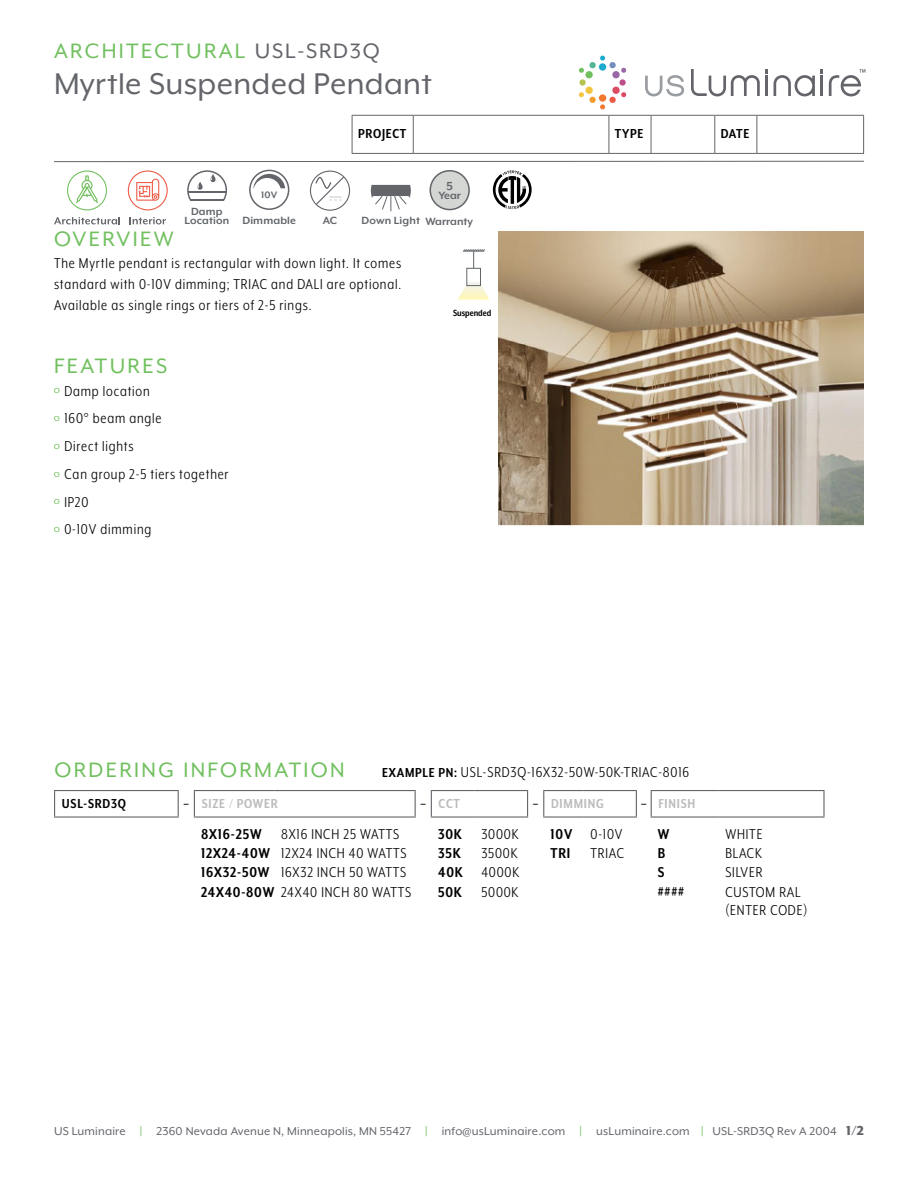
<style>
.page{position:relative;width:918px;height:1188px;background:#fff}
.page>*{position:absolute;margin:0;border:0;box-sizing:border-box;transform-origin:0 0}
.t1{font:34.5px "Mr Eaves XL Mod OT";letter-spacing:.01em;color:#63656a}
.t2{font:24px "Mr Eaves XL Mod OT";letter-spacing:.1em;color:#71c05f}
.t3{font:16.5px/27.8px "Mr Eaves XL Mod Nar OT";letter-spacing:.05em;color:#000}
.t4{font:700 16.5px "Mr Eaves XL Mod Nar OT";color:#000}
.t5{font:700 15px "Mr Eaves XL Mod Nar OT";letter-spacing:.05em;color:#bbbcbb}
.t6{font:700 15px "Mr Eaves XL Mod Nar OT";letter-spacing:.05em;color:#000}
.t7{font:700 13.5px "Mr Eaves XL Mod OT";color:#63656a}
.t8{font:13.2px "Mr Eaves XL Mod OT";letter-spacing:.015em;color:#63656a}
.t9{font:700 12.15px "Mr Eaves XL Mod OT";color:#63656a}
.t10{font:700 12.15px "Mr Eaves XL Mod OT";letter-spacing:-.055em;color:#61666a}
.t11{font:700 12px/9.8px "Mr Eaves XL Mod OT";letter-spacing:.01em;color:#61666a}
.t12{font:700 12px "Mr Eaves XL Mod OT";color:#63656a}
.t13{font:700 10.8px "Mr Eaves XL Mod OT";color:#61666a}
.t14{font:700 10.35px "Mr Eaves XL Mod Nar OT";color:#000}
.s1{color:#63656a}
.s2{font-size:12.15px}
.s3{font-family:"Mr Eaves XL Mod OT";font-size:10.5px;color:#71c05f}
.s4{font-weight:700;font-size:15px}
.s5{color:#000}
.s6{font-weight:700}
.s7{font-weight:800;color:#71c05f}
.s8{font-weight:800;font-size:15px}
</style>
<div class="page">
<svg style="left:579px;top:79px;width:7px;height:7px"></svg>
<svg style="left:619px;top:79px;width:7px;height:7px"></svg>
<svg style="left:579px;top:86px;width:48px;height:23px"></svg>
<svg style="left:579px;top:56px;width:48px;height:23px"></svg>
<svg style="left:645px;top:75px;width:39px;height:21px"></svg>
<svg style="left:774px;top:75px;width:41px;height:21px"></svg>
<hr style="left:821px;top:76px;width:2px;height:20px;background:#63656a">
<svg style="left:691px;top:69px;width:77px;height:27px"></svg>
<svg style="left:829px;top:69px;width:36px;height:27px"></svg>
<hr style="left:54px;top:161px;width:810px;height:1px;background:#63656a">
<svg style="left:67px;top:170px;width:40px;height:40px"></svg>
<svg style="left:54px;top:217px;width:66px;height:7px"></svg>
<svg style="left:130px;top:217px;width:36px;height:7px"></svg>
<svg style="left:128px;top:170px;width:40px;height:40px"></svg>
<svg style="left:430px;top:170px;width:40px;height:40px"></svg>
<div style="left:431px;top:172px;width:37px;height:37px;background:#d4d6d4;border-radius:50%"></div>
<svg style="left:54px;top:791px;width:1px;height:25px"></svg>
<hr style="left:54px;top:790px;width:125px;height:1px;background:#63656a">
<hr style="left:54px;top:816px;width:125px;height:2px;background:#63656a">
<svg style="left:178px;top:791px;width:1px;height:25px"></svg>
<svg style="left:194px;top:791px;width:1px;height:25px"></svg>
<hr style="left:194px;top:790px;width:80px;height:1px;background:#63656a">
<hr style="left:274px;top:790px;width:142px;height:1px;background:#63656a">
<hr style="left:194px;top:816px;width:80px;height:2px;background:#63656a">
<hr style="left:274px;top:816px;width:142px;height:2px;background:#63656a">
<svg style="left:415px;top:791px;width:1px;height:25px"></svg>
<svg style="left:431px;top:791px;width:1px;height:25px"></svg>
<hr style="left:431px;top:790px;width:44px;height:1px;background:#63656a">
<hr style="left:475px;top:790px;width:53px;height:1px;background:#63656a">
<hr style="left:431px;top:816px;width:44px;height:2px;background:#63656a">
<hr style="left:475px;top:816px;width:53px;height:2px;background:#63656a">
<svg style="left:527px;top:791px;width:1px;height:25px"></svg>
<svg style="left:543px;top:791px;width:1px;height:25px"></svg>
<hr style="left:543px;top:790px;width:41px;height:1px;background:#63656a">
<hr style="left:584px;top:790px;width:53px;height:1px;background:#63656a">
<hr style="left:543px;top:816px;width:41px;height:2px;background:#63656a">
<hr style="left:651px;top:790px;width:68px;height:1px;background:#63656a">
<hr style="left:719px;top:790px;width:106px;height:1px;background:#63656a">
<hr style="left:823px;top:791px;width:2px;height:25px;background:#63656a">
<hr style="left:584px;top:816px;width:53px;height:2px;background:#63656a">
<hr style="left:651px;top:816px;width:68px;height:2px;background:#63656a">
<hr style="left:719px;top:816px;width:106px;height:2px;background:#63656a">
<svg style="left:636px;top:791px;width:1px;height:25px"></svg>
<svg style="left:651px;top:791px;width:1px;height:25px"></svg>
<svg style="left:371px;top:185px;width:40px;height:26px"></svg>
<svg style="left:187px;top:170px;width:40px;height:31px"></svg>
<hr style="left:190px;top:199px;width:34px;height:2px;background:#63656a">
<svg style="left:493px;top:170px;width:39px;height:39px"></svg>
<svg style="left:310px;top:171px;width:40px;height:40px"></svg>
<svg style="left:249px;top:170px;width:40px;height:40px"></svg>
<hr style="left:352px;top:115px;width:61px;height:1px;background:#63656a">
<hr style="left:352px;top:116px;width:1px;height:37px;background:#63656a">
<hr style="left:413px;top:115px;width:196px;height:1px;background:#63656a">
<hr style="left:413px;top:116px;width:1px;height:37px;background:#63656a">
<hr style="left:609px;top:115px;width:42px;height:1px;background:#63656a">
<hr style="left:609px;top:116px;width:1px;height:37px;background:#63656a">
<hr style="left:651px;top:115px;width:64px;height:1px;background:#63656a">
<hr style="left:651px;top:116px;width:1px;height:37px;background:#63656a">
<hr style="left:715px;top:115px;width:42px;height:1px;background:#63656a">
<hr style="left:714px;top:116px;width:1px;height:37px;background:#63656a">
<hr style="left:757px;top:115px;width:107px;height:1px;background:#63656a">
<hr style="left:757px;top:116px;width:1px;height:37px;background:#63656a">
<hr style="left:863px;top:116px;width:1px;height:37px;background:#63656a">
<hr style="left:352px;top:153px;width:61px;height:1px;background:#63656a">
<hr style="left:413px;top:153px;width:196px;height:1px;background:#63656a">
<hr style="left:609px;top:153px;width:42px;height:1px;background:#63656a">
<hr style="left:651px;top:153px;width:64px;height:1px;background:#63656a">
<hr style="left:715px;top:153px;width:42px;height:1px;background:#63656a">
<hr style="left:757px;top:153px;width:107px;height:1px;background:#63656a">
<svg style="left:458px;top:282px;width:31px;height:18px"></svg>
<div style="left:467px;top:268px;width:14px;height:18px;border:1px solid #61666a"></div>
<svg style="left:463px;top:249px;width:22px;height:19px"></svg>
<img style="left:499px;top:231px;width:365px;height:295px">
<h2 class="t2" style="left:54px;top:37px;width:327px">ARCHITECTURAL <span class="s1">USL-SRD3Q</span></h2>
<h1 class="t1" style="left:54px;top:65px;width:379px">Myrtle Suspended Pendant</h1>
<p class="t13" style="left:261px;top:188px;width:18px">10V</p>
<p class="t11" style="left:184px;top:206px;width:113px;text-indent:7px">Damp<br>Location <span class="s2">Dimmable</span></p>
<p class="t12" style="left:323px;top:214px;width:16px">AC</p>
<p class="t10" style="left:171px;top:214px;width:66px">Non-Dimming</p>
<p class="t6" style="left:358px;top:126px;width:50px">PROJECT</p>
<p class="t6" style="left:615px;top:126px;width:30px">TYPE</p>
<p class="t6" style="left:721px;top:126px;width:30px">DATE</p>
<p class="t7" style="left:446px;top:179px;width:8px">5</p>
<p class="t9" style="left:438px;top:189px;width:24px">Year</p>
<p class="t11" style="left:362px;top:216px;width:60px">Down Light</p>
<p class="t9" style="left:425px;top:214px;width:49px">Warranty</p>
<h2 class="t2" style="left:54px;top:226px;width:121px">OVERVIEW</h2>
<p class="t3" style="left:54px;top:253px;width:349px;line-height:21px;text-align:justify">The Myrtle pendant is rectangular with down light. It comes standard with 0-10V dimming; TRIAC and DALI are optional.<br>Available as single rings or tiers of 2-5 rings.</p>
<h2 class="t2" style="left:54px;top:353px;width:115px">FEATURES</h2>
<p class="t3" style="left:54px;top:377px;width:176px"><span class="s3">Ă</span> Damp location<br><span class="s3">Ă</span> 160° beam angle<br><span class="s3">Ă</span> Direct lights<br><span class="s3">Ă</span> Can group 2-5 tiers together<br><span class="s3">Ă</span> IP20<br><span class="s3">Ă</span> 0-10V dimming</p>
<p class="t14" style="left:453px;top:308px;width:40px">Suspended</p>
<h2 class="t2" style="left:55px;top:757px;width:292px">ORDERING INFORMATION</h2>
<p class="t3" style="left:382px;top:758px;width:308px"><span class="s4">EXAMPLE PN:</span> USL-SRD3Q-16X32-50W-50K-TRIAC-8016</p>
<p class="t6" style="left:62px;top:796px;width:66px">USL-SRD3Q</p>
<p class="t5" style="left:184px;top:796px;width:95px"><span class="s5">–</span> SIZE / POWER</p>
<p class="t5" style="left:421px;top:796px;width:41px"><span class="s5">–</span> CCT</p>
<p class="t5" style="left:533px;top:796px;width:72px"><span class="s5">–</span> DIMMING</p>
<p class="t5" style="left:641px;top:796px;width:56px"><span class="s5">–</span> FINISH</p>
<p class="t3" style="left:201px;top:820px;width:199px"><span class="s6">8X16-25W</span> 8X16 INCH 25 WATTS</p>
<p class="t3" style="left:438px;top:820px;width:82px"><span class="s6">30K</span> 3000K</p>
<p class="t3" style="left:551px;top:820px;width:73px"><span class="s6">10V</span> 0-10V</p>
<p class="t4" style="left:658px;top:825px;width:13px">W</p>
<p class="t3" style="left:725px;top:820px;width:39px">WHITE</p>
<p class="t3" style="left:201px;top:839px;width:207px"><span class="s6">12X24-40W</span> 12X24 INCH 40 WATTS</p>
<p class="t3" style="left:438px;top:839px;width:81px"><span class="s6">35K</span> 3500K</p>
<p class="t3" style="left:551px;top:839px;width:75px"><span class="s6">TRI</span> TRIAC</p>
<p class="t4" style="left:658px;top:844px;width:9px">B</p>
<p class="t3" style="left:725px;top:839px;width:38px">BLACK</p>
<p class="t3" style="left:201px;top:858px;width:206px"><span class="s6">16X32-50W</span> 16X32 INCH 50 WATTS</p>
<p class="t3" style="left:438px;top:858px;width:83px"><span class="s6">40K</span> 4000K</p>
<p class="t4" style="left:658px;top:864px;width:8px">S</p>
<p class="t3" style="left:725px;top:858px;width:39px">SILVER</p>
<p class="t3" style="left:201px;top:878px;width:212px"><span class="s6">24X40-80W</span> 24X40 INCH 80 WATTS</p>
<p class="t3" style="left:438px;top:878px;width:82px"><span class="s6">50K</span> 5000K</p>
<p class="t4" style="left:658px;top:884px;width:28px">####</p>
<p class="t3" style="left:725px;top:883px;width:83px;line-height:18px">CUSTOM RAL (ENTER CODE)</p>
<p class="t8" style="left:54px;top:1123px;width:812px">US Luminaire <span class="s7">|</span> 2360 Nevada Avenue N, Minneapolis, MN 55427 <span class="s7">|</span> info@usLuminaire.com <span class="s7">|</span> usLuminaire.com <span class="s7">|</span> USL-SRD3Q Rev A 2004 <span class="s8">1/2</span></p>
</div>
